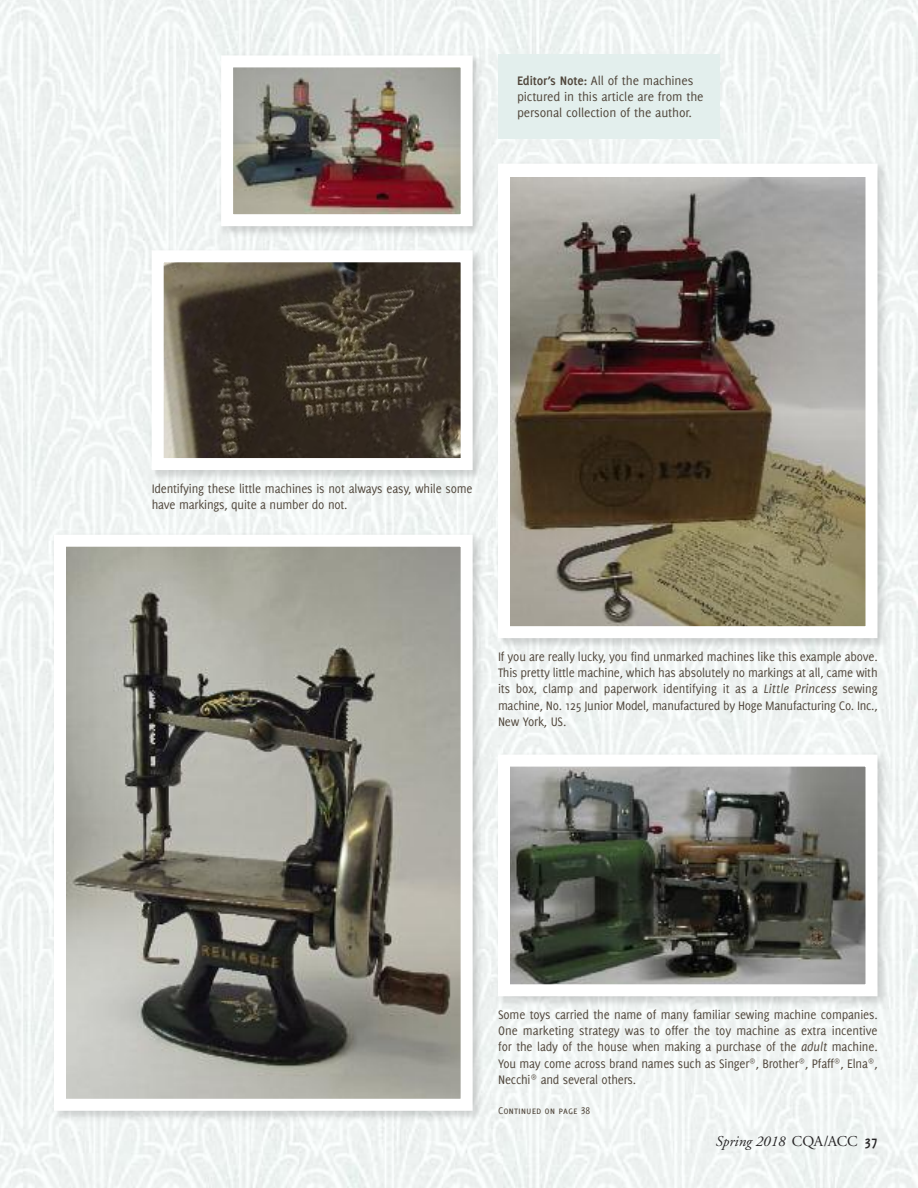
<style>
.page{position:relative;width:918px;height:1188px;background:#f0f4f3}
.page>*{position:absolute;margin:0;border:0;box-sizing:border-box;transform-origin:0 0}
.t1{font:italic 15px "Adobe Garamond";color:#272526}
.t2{font:13.5px/16.2px "Delicious";letter-spacing:-.015em;color:#50463b;text-align:justify;scale:.95 1}
.t3{font:13.5px/16.2px "Delicious";letter-spacing:-.015em;color:#50463b}
.t4{font:10.5px "Delicious Small Caps";letter-spacing:-.005em;color:#50463b}
.s1{font-weight:700}
.s2{font-style:italic}
.s3{font-style:normal}
.s4{font-family:"Delicious";font-weight:700;font-style:normal}
</style>
<div class="page">
<img style="left:146px;top:244px;width:342px;height:242px">
<img style="left:165px;top:263px;width:295px;height:194px">
<div style="left:152px;top:250px;width:321px;height:220px;border:12px solid #fff"></div>
<img style="left:492px;top:157px;width:401px;height:497px">
<img style="left:511px;top:178px;width:354px;height:447px">
<div style="left:498px;top:164px;width:380px;height:474px;border:12px solid #fff"></div>
<img style="left:492px;top:749px;width:401px;height:262px">
<img style="left:511px;top:768px;width:354px;height:215px">
<div style="left:498px;top:755px;width:380px;height:241px;border:12px solid #fff"></div>
<img style="left:48px;top:529px;width:440px;height:597px">
<img style="left:67px;top:548px;width:393px;height:550px">
<div style="left:54px;top:535px;width:419px;height:576px;border:12px solid #fff"></div>
<img style="left:216px;top:49px;width:272px;height:192px">
<img style="left:234px;top:68px;width:226px;height:145px">
<div style="left:221px;top:55px;width:252px;height:171px;border:12px solid #fff"></div>
<div style="left:498px;top:54px;width:221px;height:85px;background:#e3efed"></div>
<p class="t3" style="left:517px;top:73px;width:188px"><span class="s1">Editor’s Note:</span> All of the machines pictured in this article are from the personal collection of the author.</p>
<p class="t2" style="left:152px;top:481px;width:339px">Identifying these little machines is not always easy, while some have markings, quite a number do not.</p>
<p class="t2" style="left:498px;top:649px;width:401px">If you are really lucky, you find unmarked machines like this example above.<br>This pretty little machine, which has absolutely no markings at all, came with its box, clamp and paperwork identifying it as a <span class="s2">Little Princess</span> sewing machine, No. 125 Junior Model, manufactured by Hoge Manufacturing Co. Inc., New York, US.</p>
<p class="t2" style="left:498px;top:1007px;width:401px">Some toys carried the name of many familiar sewing machine companies.<br>One marketing strategy was to offer the toy machine as extra incentive for the lady of the house when making a purchase of the <span class="s2">adult</span> machine.<br>You may come across brand names such as Singer<sup>®</sup>, Brother<sup>®</sup>, Pfaff<sup>®</sup>, Elna<sup>®</sup>, Necchi<sup>®</sup> and several others.</p>
<p class="t4" style="left:498px;top:1104px;width:94px">Continued on page 38</p>
<p class="t1" style="left:715px;top:1135px;width:164px">Spring 2018 <span class="s3">CQA/ACC</span> <span class="s4">37</span></p>
</div>
